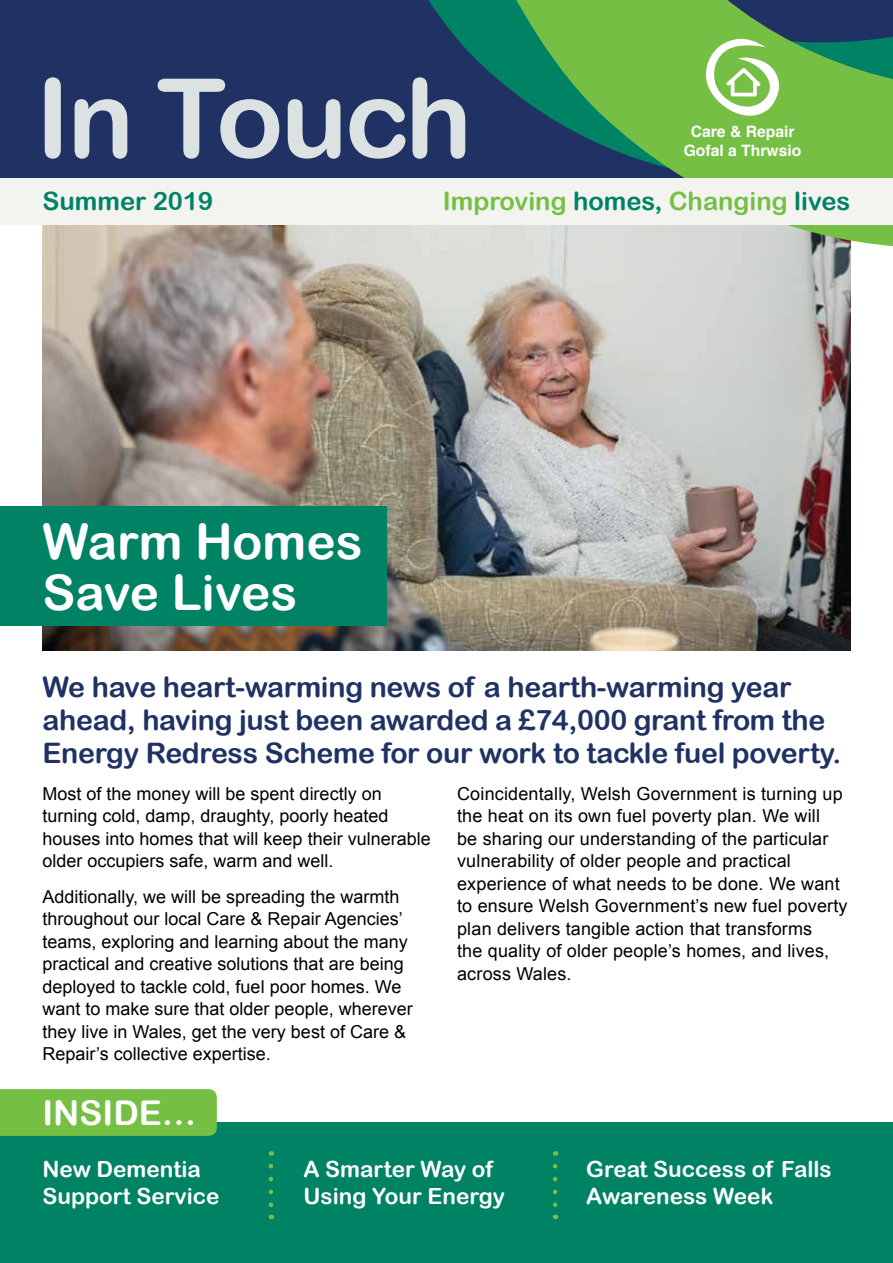
<style>
.page{position:relative;width:893px;height:1263px;background:#fff}
.page>*{position:absolute;margin:0;border:0;box-sizing:border-box;transform-origin:0 0}
.t1{font:109.95px "Arial Rounded MT Bold";letter-spacing:-.025em;color:#dbe2e1}
.t2{font:49.05px/51px "Arial Rounded MT Bold";color:#fff}
.t3{font:34.2px "Arial Rounded MT Bold";color:#fff}
.t4{font:28.2px/33px "Arial Rounded MT Bold";letter-spacing:-.01em;color:#203264}
.t5{font:25.2px "Arial Rounded MT Bold";color:#75c044}
.t6{font:25.2px "Arial Rounded MT Bold";color:#008265}
.t7{font:22.35px/27px "Arial Rounded MT Bold";color:#fff}
.t8{font:17.85px/22.5px "Arial";color:#000}
.t9{font:700 15.75px/18.9px "Helvetica";color:#fff;text-align:center}
.s1{color:#008265}
</style>
<div class="page">
<img style="left:43px;top:225px;width:807px;height:426px">
<div style="left:0;top:1123px;width:893px;height:140px;background:#008265"></div>
<svg style="left:269px;top:1166px;width:4px;height:53px"></svg>
<svg style="left:553px;top:1166px;width:4px;height:53px"></svg>
<div style="left:0;top:1089px;width:217px;height:47px;background:#75c044"></div>
<div style="left:0;top:507px;width:387px;height:119px;background:#008265"></div>
<div style="left:0;top:0;width:893px;height:179px;background:#203264"></div>
<svg style="left:334px;top:0;width:100px;height:354px"></svg>
<svg style="left:434px;top:0;width:459px;height:445px"></svg>
<svg style="left:702px;top:37px;width:77px;height:90px;background:#9cd179"></svg>
<div style="left:0;top:179px;width:893px;height:46px;background:#f3f3f0"></div>
<h1 class="t1" style="left:35px;top:53px;width:438px">In Touch</h1>
<p class="t9" style="left:684px;top:122px;width:119px">Care &amp; Repair<br>Gofal a Thrwsio</p>
<h3 class="t6" style="left:43px;top:186px;width:172px">Summer 2019</h3>
<h3 class="t5" style="left:443px;top:186px;width:409px">Improving <span class="s1">homes,</span> Changing <span class="s1">lives</span></h3>
<h2 class="t2" style="left:43px;top:515px;width:322px">Warm Homes<br>Save Lives</h2>
<h3 class="t4" style="left:43px;top:670px;width:800px">We have heart-warming news of a hearth-warming year ahead, having just been awarded a £74,000 grant from the<br>Energy Redress Scheme for our work to tackle fuel poverty.</h3>
<p class="t8" style="left:43px;top:782px;width:390px">Most of the money will be spent directly on turning cold, damp, draughty, poorly heated houses into homes that will keep their vulnerable older occupiers safe, warm and well.</p>
<p class="t8" style="left:43px;top:885px;width:372px">Additionally, we will be spreading the warmth throughout our local Care &amp; Repair Agencies’ teams, exploring and learning about the many practical and creative solutions that are being deployed to tackle cold, fuel poor homes. We want to make sure that older people, wherever they live in Wales, get the very best of Care &amp; Repair’s collective expertise.</p>
<h3 class="t3" style="left:43px;top:1092px;width:155px">INSIDE…</h3>
<p class="t8" style="left:457px;top:782px;width:392px">Coincidentally, Welsh Government is turning up the heat on its own fuel poverty plan. We will<br>be sharing our understanding of the particular vulnerability of older people and practical experience of what needs to be done. We want to ensure Welsh Government’s new fuel poverty plan delivers tangible action that transforms<br>the quality of older people’s homes, and lives, across Wales.</p>
<p class="t7" style="left:43px;top:1155px;width:178px">New Dementia<br>Support Service</p>
<p class="t7" style="left:303px;top:1155px;width:203px">A Smarter Way of<br>Using Your Energy</p>
<p class="t7" style="left:586px;top:1155px;width:247px">Great Success of Falls<br>Awareness Week</p>
</div>
